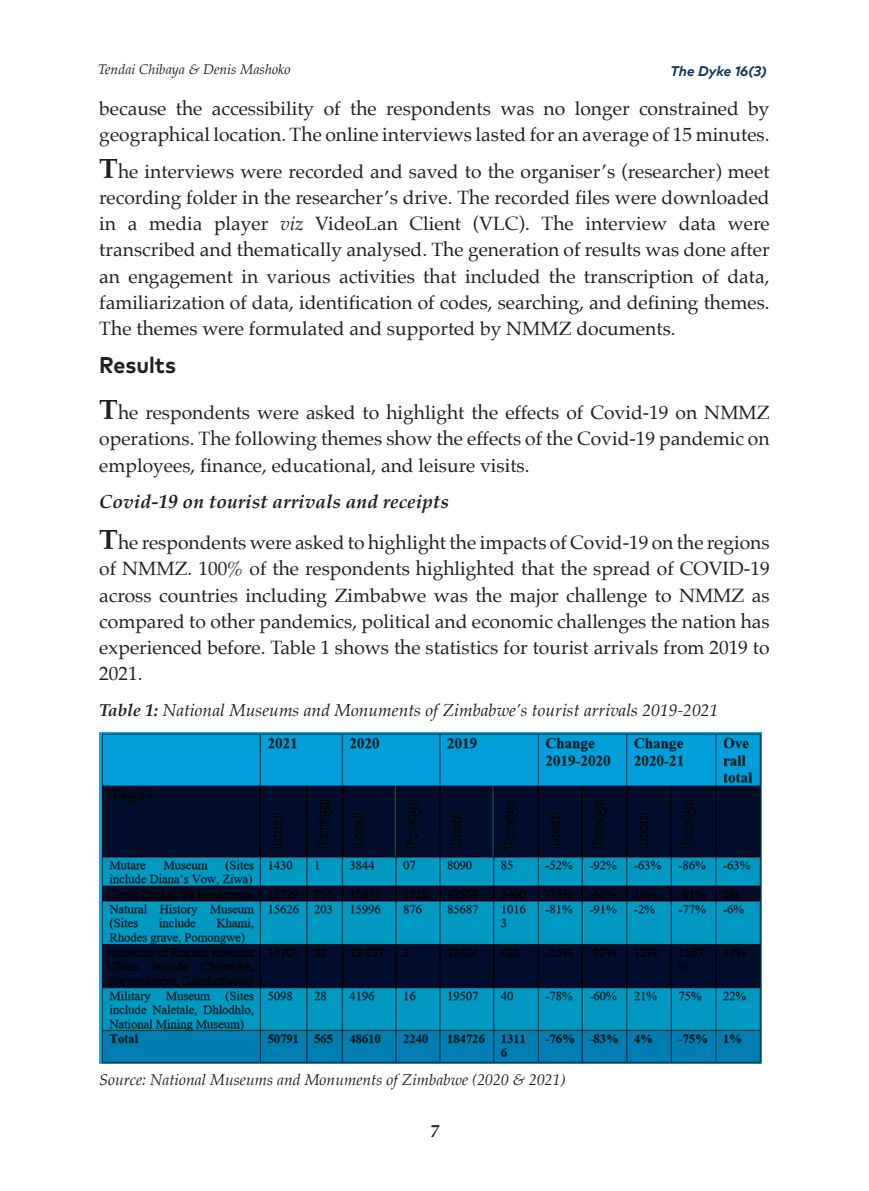
<style>
.page{position:relative;width:869px;height:1191px;background:#fff}
.page>*{position:absolute;margin:0;border:0;box-sizing:border-box;transform-origin:0 0}
.A_Head{font:700 22.75px "Mark Pro";color:#231f20;scale:.95 1}
.t1{font:19.25px/26.2px "Palatino";color:#231f20;text-align:justify}
.Para{font:italic 700 19.25px "Palatino";color:#231f20}
.Para-2{font:italic 17.5px "Palatino Linotype";color:#231f20}
.t2{font:italic 700 17.5px "Palatino";color:#231f20}
.Para-3{font:italic 15.75px "Palatino";color:#231f20}
.t3{font:italic 14px "Palatino";color:#231f20}
.t4{font:italic 700 14px "Mark Pro";color:#12365c}
.s1{font-weight:700;font-size:28px}
.s2{font-style:italic}
.s3{font-family:"Palatino";font-weight:700}
.s4{font-weight:700}
</style>
<div class="page">
<img style="left:100px;top:732px;width:660px;height:331px">
<p class="t3" style="left:98px;top:58px;width:194px">Tendai Chibaya &amp; Denis Mashoko</p>
<p class="t4" style="left:670px;top:60px;width:98px">The Dyke 16(3)</p>
<p class="t1" style="left:99px;top:95px;width:671px">because the accessibility of the respondents was no longer constrained by geographical location. The online interviews lasted for an average of 15 minutes.</p>
<p class="t1" style="left:99px;top:158px;width:671px"><span class="s1">T</span>he interviews were recorded and saved to the organiser’s (researcher) meet recording folder in the researcher’s drive. The recorded files were downloaded in a media player <span class="s2">viz</span> VideoLan Client (VLC). The interview data were transcribed and thematically analysed. The generation of results was done after an engagement in various activities that included the transcription of data, familiarization of data, identification of codes, searching, and defining themes.<br>The themes were formulated and supported by NMMZ documents.</p>
<p class="A_Head" style="left:99px;top:348px;width:82px">Results</p>
<p class="t1" style="left:99px;top:399px;width:671px"><span class="s1">T</span>he respondents were asked to highlight the effects of Covid-19 on NMMZ operations. The following themes show the effects of the Covid-19 pandemic on employees, finance, educational, and leisure visits.</p>
<p class="Para" style="left:99px;top:485px;width:351px">Covid-19 on tourist arrivals and receipts</p>
<p class="t1" style="left:99px;top:529px;width:671px"><span class="s1">T</span>he respondents were asked to highlight the impacts of Covid-19 on the regions of NMMZ. 100% of the respondents highlighted that the spread of COVID-19 across countries including Zimbabwe was the major challenge to NMMZ as compared to other pandemics, political and economic challenges the nation has experienced before. Table 1 shows the statistics for tourist arrivals from 2019 to 2021.</p>
<p class="Para-2" style="left:99px;top:698px;width:620px"><span class="s3">Table</span> <span class="s4">1</span><span class="s3">:</span> National Museums and Monuments of Zimbabwe’s tourist arrivals 2019-2021</p>
<p class="Para-3" style="left:99px;top:1066px;width:468px">Source: National Museums and Monuments of Zimbabwe (2020 &amp; 2021)</p>
<p class="t2" style="left:430px;top:1116px;width:10px">7</p>
</div>
